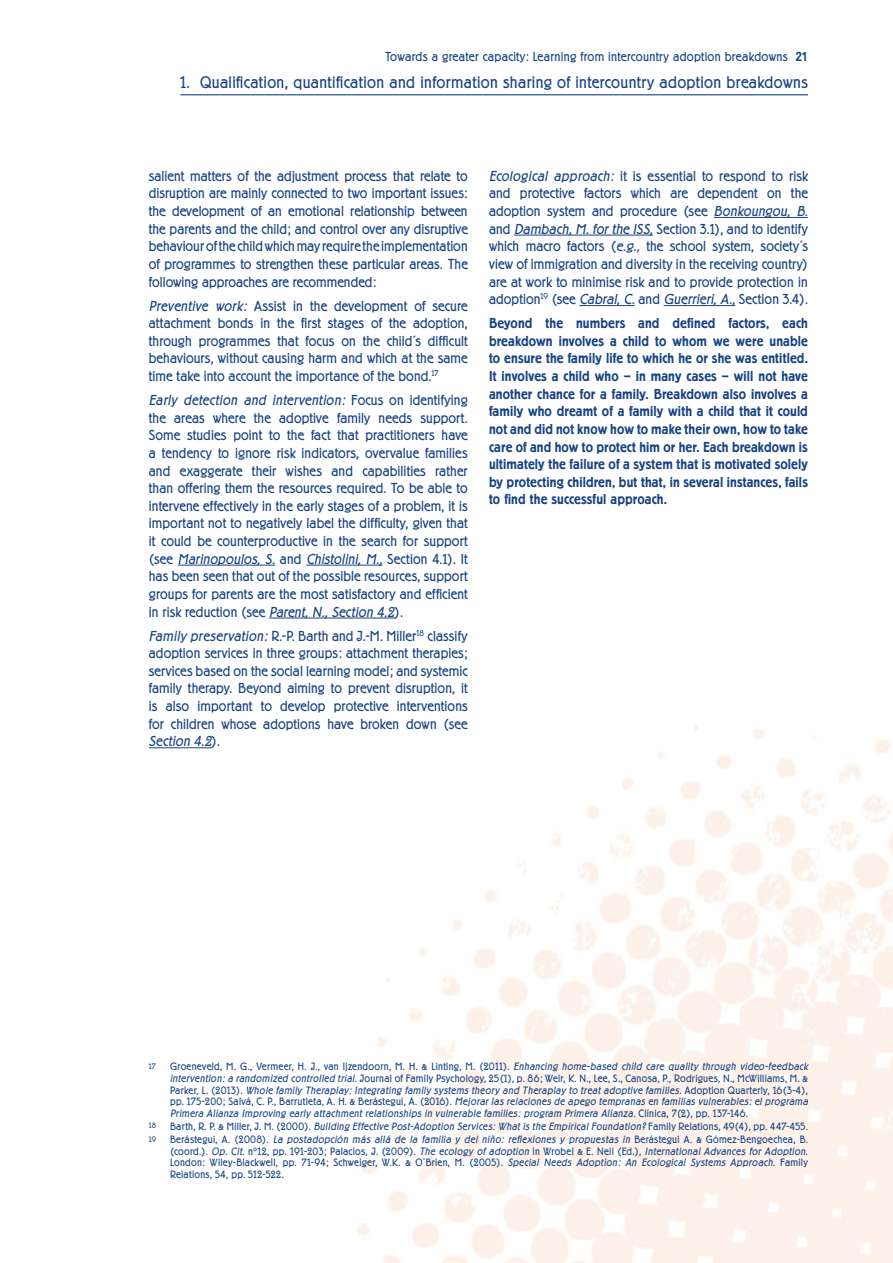
<style>
.page{position:relative;width:893px;height:1263px;background:#fff}
.page>*{position:absolute;margin:0;border:0;box-sizing:border-box;transform-origin:0 0}
.t1{font:300 16.5px "Berliner Grotesk";letter-spacing:.02em;color:#194383}
.t2{font:300 14.25px/17.7px "Berliner Grotesk";letter-spacing:.005em;color:#194383;text-align:justify}
.t3{font:500 14.25px/17.7px "Berliner Grotesk";letter-spacing:.01em;color:#194383;text-align:justify}
.t4{font:300 12.75px "Berliner Grotesk";letter-spacing:.02em;color:#194383}
.t5{font:italic 300 10.5px/11.6px "Berliner Grotesk";letter-spacing:.035em;color:#194383}
.t6{font:300 10.5px/11.6px "Berliner Grotesk";letter-spacing:.03em;color:#194383;text-align:justify}
.t7{font:300 7.8px "Berliner Grotesk";color:#194383}
.s1{font-weight:500}
.s2{font-style:italic}
.s3{font-style:normal}
</style>
<div class="page">
<hr style="left:180px;top:94px;width:628px;height:1px;background:#194383">
<hr style="left:178px;top:565px;width:97px;height:1px;background:#194383">
<hr style="left:306px;top:565px;width:76px;height:1px;background:#194383">
<hr style="left:269px;top:618px;width:126px;height:1px;background:#194383">
<hr style="left:149px;top:747px;width:63px;height:1px;background:#194383">
<hr style="left:714px;top:217px;width:94px;height:1px;background:#194383">
<hr style="left:514px;top:235px;width:139px;height:1px;background:#194383">
<hr style="left:579px;top:305px;width:56px;height:1px;background:#194383">
<hr style="left:664px;top:305px;width:71px;height:1px;background:#194383">
<p class="t4" style="left:385px;top:49px;width:424px">Towards a greater capacity: Learning from intercountry adoption breakdowns <span class="s1">21</span></p>
<p class="t1" style="left:180px;top:73px;width:629px">1. Qualification, quantification and information sharing of intercountry adoption breakdowns</p>
<p class="t2" style="left:149px;top:167px;width:320px">salient matters of the adjustment process that relate to disruption are mainly connected to two important issues: the development of an emotional relationship between the parents and the child; and control over any disruptive behaviour of the child which may require the implementation of programmes to strengthen these particular areas. The following approaches are recommended:</p>
<p class="t2" style="left:149px;top:297px;width:320px"><span class="s2">Preventive work:</span> Assist in the development of secure attachment bonds in the first stages of the adoption, through programmes that focus on the child´s difficult behaviours, without causing harm and which at the same time take into account the importance of the bond.<sup>17</sup></p>
<p class="t2" style="left:149px;top:391px;width:320px"><span class="s2">Early detection and intervention:</span> F o c u s o n i d e n t i fy i n g the areas where the adoptive family needs support.<br>Some studies point to the fact that practitioners have a tendency to ignore risk indicators, overvalue families and exaggerate their wishes and capabilities rather than offering them the resources required. To be able to intervene effectively in the early stages of a problem, it is important not to negatively label the difficulty, given that it could be counterproductive in the search for support (s e e <span class="s2">Marinopoulos, S.</span> a n d <span class="s2">Chistolini, M.,</span> S e ct i o n 4 . 1 ) . I t has been seen that out of the possible resources, support groups for parents are the most satisfactory and efficient i n r i s k red u cti o n (see <span class="s2">Parent, N., Section 4.2</span>) .</p>
<p class="t2" style="left:149px;top:627px;width:320px"><span class="s2">Family preservation:</span> R.-P. Barth and J.-M. Miller<sup>18</sup> classify adoption services in three groups: attachment therapies; services based on the social learning model; and systemic family therapy. Beyond aiming to prevent disruption, it is also important to develop protective interventions for children whose adoptions have broken down (see <span class="s2">Section 4.2</span>) .</p>
<p class="t2" style="left:489px;top:167px;width:323px;text-align:left"><span class="s2">Ecological approach:</span> it is essential to respond to risk and protective factors which are dependent on the adoption system and procedure (see <span class="s2">Bonkoungou, B. </span>and <span class="s2">Dambach,M.forthe ISS,</span>Section 3.1), and to identify which macro factors (<span class="s2">e.g.,</span> the school system, society´s view of immigration and diversity in the receiving country) are at work to minimise risk and to provide protection in adoption<sup>19</sup> (see <span class="s2">Cabral, C.</span> and <span class="s2">Guerrieri, A.,</span> Section 3.4).</p>
<p class="t3" style="left:489px;top:315px;width:320px">Beyond the numbers and defined factors, each breakdown involves a child to whom we were unable to ensure the family life to which he or she was entitled.<br>It involves a child who – in many cases – will not have another chance for a family. Breakdown also involves a family who dreamt of a family with a child that it could not and did not know how to make their own, how to take care of and how to protect him or her. Each breakdown is ultimately the failure of a system that is motivated solely by protecting children, but that, in several instances, fails to find the successful approach.</p>
<p class="t7" style="left:149px;top:1062px;width:8px">17</p>
<p class="t5" style="left:170px;top:1061px;width:641px"><span class="s3">Groeneveld, M. G., Vermeer, H. J., van Ijzendoorn, M. H. &amp; Linting, M. (2011).</span> Enhancing home-based child care quality through video-feedback intervention: a randomized controlled trial. <span class="s3">Journal of Family Psychology, 25(1), p. 86; Weir, K. N., Lee, S., Canosa, P., Rodrigues, N., McWilliams, M. &amp; Pa r k e r, L . ( 2 0 1 3 ) .</span> Whole family Theraplay: Integrating family systems theory and Theraplay to treat adoptive families. <span class="s3">A d o p t i o n Q u a r te r l y, 1 6 ( 3 - 4 ) , p p . 1 75 -2 0 0 ; S a l vá , C . P. , B a r r u t i eta , A . H . &amp; B e rá steg u i , A . ( 2 0 16 ) .</span> Mejorar las relaciones de apego tempranas en familias vulnerables: el programa Primera Alianza Improving early attachment relationships in vulnerable families: program Primera Alianza. <span class="s3">C l í n i c a , 7 ( 2 ) , p p . 1 3 7-1 4 6 .</span></p>
<p class="t7" style="left:149px;top:1121px;width:9px">18</p>
<p class="t5" style="left:170px;top:1121px;width:639px"><span class="s3">B a r t h , R . P. &amp; M i l l e r, J . M . ( 2 0 0 0 ) .</span> Building Effective Post-Adoption Services: What is the Empirical Foundation? <span class="s3">Fa m i l y R e l a t i o n s , 49 (4 ) , p p . 4 47- 4 5 5 .</span></p>
<p class="t7" style="left:149px;top:1134px;width:9px">19</p>
<p class="t6" style="left:170px;top:1134px;width:639px">B e rá steg u i , A . ( 2 0 0 8 ) . <span class="s2">La postadopción más allá de la familia y del niño: reflexiones y propuestas in</span> B e rá steg u i A . &amp; G ó m ez- B e n g o ec h ea , B . (coord.). <span class="s2">Op. Cit</span>. nº12, pp. 191-203; Palacios, J. (2009). <span class="s2">The ecology of adoption</span> in Wrobel &amp; E. Neil (Ed.), <span class="s2">International Advances for Adoption</span>.<br>London: Wiley-Blackwell, pp. 71-94; Schweiger, W.K. &amp; O´Brien, M. (2005). <span class="s2">Special Needs Adoption: An Ecological Systems Approach.</span> Family Relations, 54, pp. 512-522.</p>
</div>
